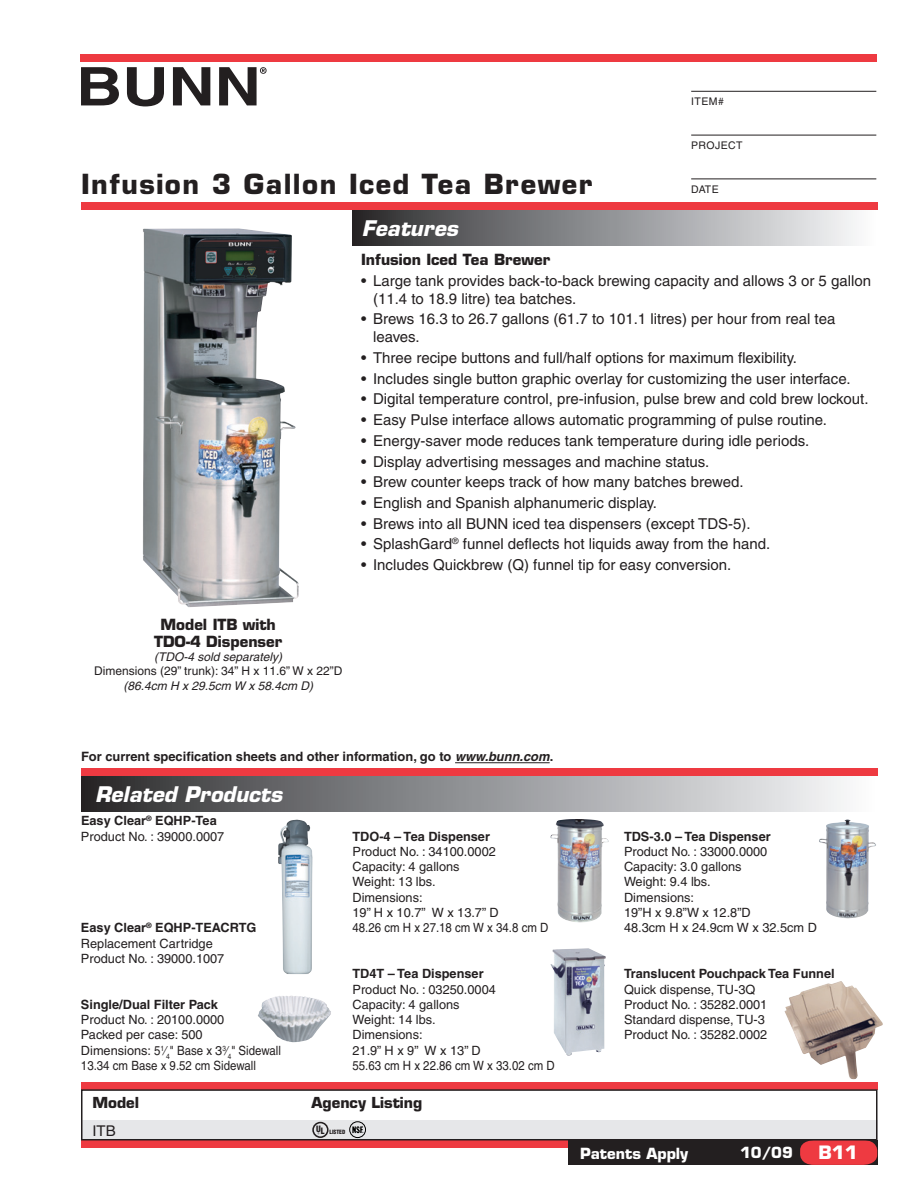
<style>
.page{position:relative;width:918px;height:1188px;background:#fff}
.page>*{position:absolute;margin:0;border:0;box-sizing:border-box;transform-origin:0 0}
.t1{font:700 27px "Eurostile";letter-spacing:.055em;color:#231f20}
.t2{font:italic 700 21px "Eurostile";color:#fff}
.t3{font:700 18px "Eurostile";color:#fff}
.t4{font:15px/18px "Helvetica";color:#231f20}
.t5{font:700 15px/16.5px "Eurostile";color:#231f20;text-align:center}
.t6{font:700 15px "Eurostile";color:#fff}
.t7{font:700 14.85px "Eurostile";color:#231f20}
.t8{font:14.85px "Helvetica";color:#231f20}
.t9{font:700 12.9px "Helvetica";color:#231f20}
.t10{font:12.75px/15.3px "Helvetica";color:#231f20}
.t11{font:700 12.75px "Helvetica";color:#231f20}
.t12{font:italic 12px "Helvetica";color:#231f20}
.t13{font:12px "Helvetica";color:#231f20}
.t14{font:10.5px "Helvetica";letter-spacing:.04em;color:#231f20}
.t15{font:900 condensed 5.7px "Helvetica";letter-spacing:-.01em;color:#231f20}
.s1{font-style:italic}
.s2{font-weight:700}
.s3{font-size:8.55px}
</style>
<div class="page">
<div style="left:81px;top:1140px;width:487px;height:8px;background:#ee3a41"></div>
<div style="left:568px;top:1140px;width:310px;height:25px;background:#231f20"></div>
<div style="left:352px;top:210px;width:526px;height:35px;background:linear-gradient(to right,#2c2c2f,#fcfdff)"></div>
<div style="left:81px;top:776px;width:797px;height:36px;background:linear-gradient(to right,#2c2c2f,#fcfeff)"></div>
<div style="left:81px;top:202px;width:797px;height:8px;background:#ee3a41"></div>
<svg style="left:81px;top:67px;width:38px;height:38px"></svg>
<svg style="left:127px;top:67px;width:37px;height:39px"></svg>
<svg style="left:173px;top:67px;width:37px;height:38px"></svg>
<svg style="left:219px;top:67px;width:48px;height:38px"></svg>
<div style="left:80px;top:54px;width:796px;height:8px;background:#ee3a41"></div>
<hr style="left:691px;top:91px;width:185px;height:1px;background:#231f20">
<hr style="left:691px;top:135px;width:185px;height:1px;background:#231f20">
<hr style="left:691px;top:179px;width:185px;height:1px;background:#231f20">
<div style="left:81px;top:769px;width:797px;height:7px;background:#ee3a41"></div>
<hr style="left:455px;top:762px;width:95px;height:1px;background:#231f20">
<svg style="left:800px;top:1140px;width:77px;height:25px"></svg>
<div style="left:81px;top:1120px;width:797px;height:19px;background:#e6e7e9"></div>
<div style="left:81px;top:1083px;width:797px;height:7px;background:#ee3a41"></div>
<div style="left:81px;top:1089px;width:796px;height:51px;border:1px solid #231f20"></div>
<img style="left:278px;top:820px;width:35px;height:154px">
<img style="left:550px;top:819px;width:59px;height:104px">
<img style="left:258px;top:995px;width:73px;height:47px">
<img style="left:550px;top:948px;width:56px;height:107px">
<img style="left:819px;top:819px;width:57px;height:100px">
<div style="left:350px;top:1122px;width:16px;height:16px;border:1px solid #000;border-radius:50%"></div>
<svg style="left:352px;top:1126px;width:11px;height:7px"></svg>
<img style="left:784px;top:981px;width:99px;height:99px">
<img style="left:143px;top:228px;width:156px;height:379px">
<div style="left:312px;top:1122px;width:17px;height:16px;border:2px solid #231f20;border-radius:50%"></div>
<h1 class="t1" style="left:81px;top:167px;width:513px">Infusion 3 Gallon Iced Tea Brewer</h1>
<h2 class="t2" style="left:362px;top:215px;width:98px">Features</h2>
<p class="t14" style="left:691px;top:95px;width:34px">Item#</p>
<p class="t14" style="left:691px;top:139px;width:53px">Project</p>
<p class="t14" style="left:691px;top:183px;width:29px">Date</p>
<p class="t5" style="left:154px;top:616px;width:130px">Model ITB with<br>TDO-4 Dispenser</p>
<p class="t12" style="left:154px;top:650px;width:129px">(TDO-4 sold separately)</p>
<p class="t13" style="left:94px;top:664px;width:250px">Dimensions (29” trunk): 34” H x 11.6” W x 22”D</p>
<p class="t12" style="left:123px;top:679px;width:191px">(86.4cm H x 29.5cm W x 58.4cm D)</p>
<p class="t5" style="left:361px;top:251px;width:191px">Infusion Iced Tea Brewer</p>
<p class="t4" style="left:373px;top:271px;width:500px;text-indent:-12px">• Large tank provides back-to-back brewing capacity and allows 3 or 5 gallon (11.4 to 18.9 litre) tea batches.</p>
<p class="t4" style="left:373px;top:310px;width:464px;text-indent:-12px">• Brews 16.3 to 26.7 gallons (61.7 to 101.1 litres) per hour from real tea leaves.</p>
<p class="t4" style="left:361px;top:349px;width:437px">• Three recipe buttons and full/half options for maximum flexibility.</p>
<p class="t4" style="left:361px;top:369px;width:491px">• Includes single button graphic overlay for customizing the user interface.</p>
<p class="t4" style="left:361px;top:390px;width:509px">• Digital temperature control, pre-infusion, pulse brew and cold brew lockout.</p>
<p class="t4" style="left:361px;top:411px;width:467px">• Easy Pulse interface allows automatic programming of pulse routine.</p>
<p class="t4" style="left:361px;top:432px;width:450px">• Energy-saver mode reduces tank temperature during idle periods.</p>
<p class="t4" style="left:361px;top:452px;width:350px">• Display advertising messages and machine status.</p>
<p class="t4" style="left:361px;top:473px;width:384px">• Brew counter keeps track of how many batches brewed.</p>
<p class="t4" style="left:361px;top:494px;width:298px">• English and Spanish alphanumeric display.</p>
<p class="t4" style="left:361px;top:514px;width:391px">• Brews into all BUNN iced tea dispensers (except TDS-5).</p>
<p class="t4" style="left:361px;top:535px;width:411px">• SplashGard<sup>®</sup> funnel deflects hot liquids away from the hand.</p>
<p class="t4" style="left:361px;top:556px;width:372px">• Includes Quickbrew (Q) funnel tip for easy conversion.</p>
<p class="t9" style="left:81px;top:749px;width:474px">For current specification sheets and other information, go to <span class="s1">www.bunn.com</span>.</p>
<h2 class="t2" style="left:95px;top:781px;width:189px">Related Products</h2>
<p class="t10" style="left:81px;top:813px;width:145px"><span class="s2">Easy Clear</span><sup>®</sup> <span class="s2">EQHP-Tea<br></span>Product No. : 39000.0007</p>
<p class="t10" style="left:81px;top:920px;width:177px"><span class="s2">Easy Clear</span><sup>®</sup> <span class="s2">EQHP-TEACRTG<br></span>Replacement Cartridge<br>Product No. : 39000.1007</p>
<p class="t11" style="left:81px;top:997px;width:138px">Single/Dual Filter Pack</p>
<p class="t10" style="left:81px;top:1012px;width:201px">Product No. : 20100.0000<br>Packed per case: 500<br>Dimensions: 5<sup>1</sup>⁄<sub>4</sub>" Base x 3<sup>3</sup>⁄<sub>4</sub>" Sidewall<br>13.34 cm Base x 9.52 cm Sidewall</p>
<p class="t11" style="left:352px;top:828px;width:139px">TDO-4 – Tea Dispenser</p>
<p class="t10" style="left:352px;top:844px;width:197px">Product No. : 34100.0002<br>Capacity: 4 gallons<br>Weight: 13 lbs.<br>Dimensions:<br>19” H x 10.7” W x 13.7” D<br>48.26 cm H x 27.18 cm W x 34.8 cm D</p>
<p class="t11" style="left:352px;top:966px;width:133px">TD4T – Tea Dispenser</p>
<p class="t10" style="left:352px;top:981px;width:204px">Product No. : 03250.0004<br>Capacity: 4 gallons<br>Weight: 14 lbs.<br>Dimensions:<br>21.9” H x 9” W x 13” D<br>55.63 cm H x 22.86 cm W x 33.02 cm D</p>
<p class="t7" style="left:92px;top:1094px;width:48px">Model</p>
<p class="t7" style="left:312px;top:1094px;width:112px">Agency Listing</p>
<p class="t8" style="left:92px;top:1122px;width:25px">ITB</p>
<p class="t15" style="left:316px;top:1129px;width:31px"><sup>U</sup><span class="s3">L</span> LISTED</p>
<p class="t11" style="left:624px;top:828px;width:148px">TDS-3.0 – Tea Dispenser</p>
<p class="t10" style="left:624px;top:844px;width:194px">Product No. : 33000.0000<br>Capacity: 3.0 gallons<br>Weight: 9.4 lbs.<br>Dimensions:<br>19”H x 9.8”W x 12.8”D<br>48.3cm H x 24.9cm W x 32.5cm D</p>
<p class="t11" style="left:624px;top:966px;width:212px">Translucent Pouchpack Tea Funnel</p>
<p class="t10" style="left:624px;top:981px;width:145px">Quick dispense, TU-3Q<br>Product No. : 35282.0001<br>Standard dispense, TU-3<br>Product No. : 35282.0002</p>
<p class="t6" style="left:580px;top:1144px;width:110px">Patents Apply</p>
<p class="t6" style="left:740px;top:1143px;width:54px">10/09</p>
<p class="t3" style="left:819px;top:1142px;width:41px">B11</p>
</div>
